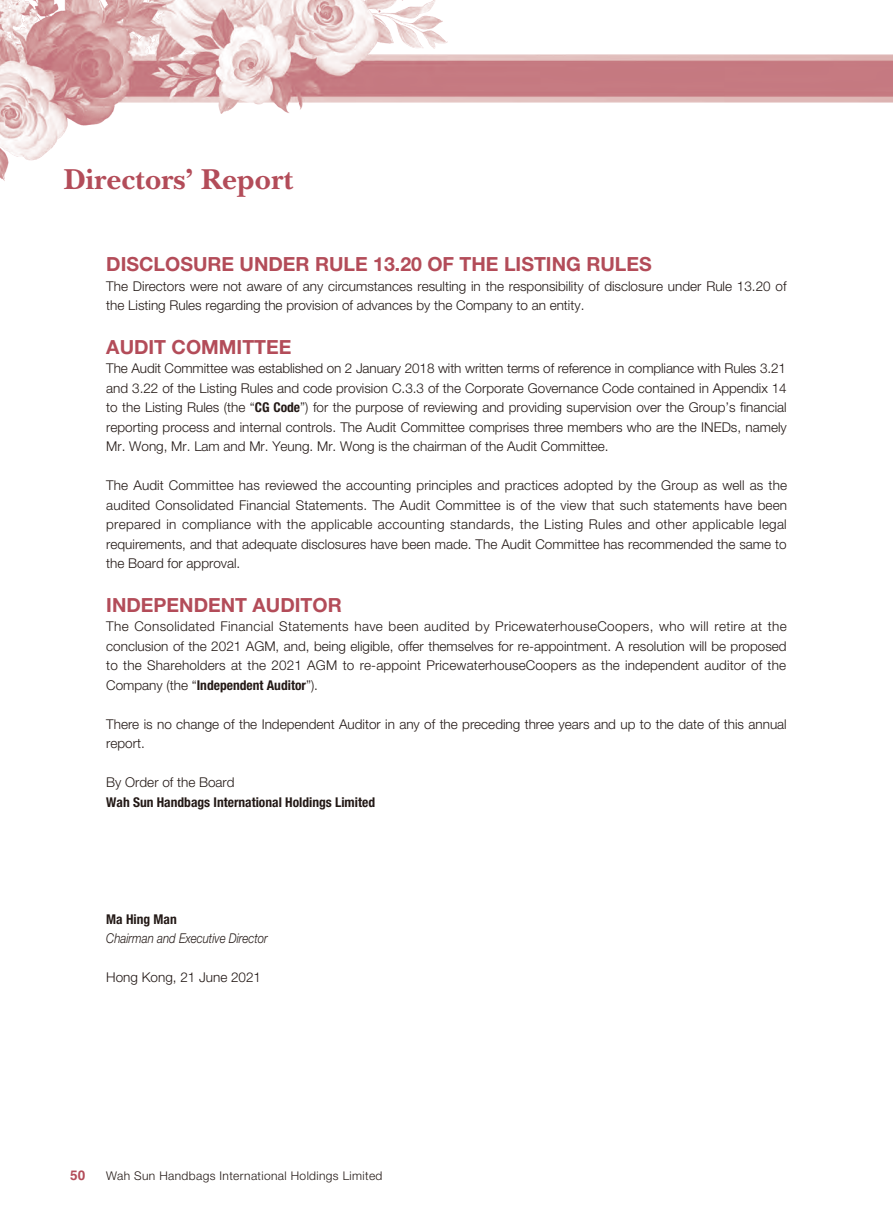
<style>
.page{position:relative;width:893px;height:1212px;background:#fff}
.page>*{position:absolute;margin:0;border:0;box-sizing:border-box;transform-origin:0 0}
.t1{font:700 30px "New Baskerville Std";color:#b34c59}
.t2{font:700 19.5px "Helvetica Neue LT Std";color:#b34c59}
.t3{font:300 13.5px/19.5px "Helvetica Neue LT Std";color:#231916;text-align:justify}
.t4{font:700 condensed 13.5px "Helvetica Neue LT Std";color:#231916}
.t5{font:italic 300 13.5px "Helvetica Neue LT Std";color:#231916;scale:.85 1}
.t6{font:700 13.5px "Helvetica LT Std";color:#b34c59}
.t7{font:300 12px "Helvetica Neue LT Std";letter-spacing:.03em;color:#231916}
.s1{font-weight:700;font-stretch:condensed}
</style>
<div class="page">
<img style="left:0;top:0;width:893px;height:181px">
<h1 class="t1" style="left:64px;top:161px;width:231px">Directors’ Report</h1>
<h2 class="t2" style="left:106px;top:252px;width:547px">DISCLOSURE UNDER RULE 13.20 OF THE LISTING RULES</h2>
<p class="t3" style="left:106px;top:276px;width:682px">The Directors were not aware of any circumstances resulting in the responsibility of disclosure under Rule 13.20 of the Listing Rules regarding the provision of advances by the Company to an entity.</p>
<h2 class="t2" style="left:106px;top:335px;width:187px">AUDIT COMMITTEE</h2>
<p class="t3" style="left:106px;top:358px;width:682px">The Audit Committee was established on 2 January 2018 with written terms of reference in compliance with Rules 3.21 and 3.22 of the Listing Rules and code provision C.3.3 of the Corporate Governance Code contained in Appendix 14 to the Listing Rules (the “<span class="s1">CG Code</span>”) for the purpose of reviewing and providing supervision over the Group’s financial reporting process and internal controls. The Audit Committee comprises three members who are the INEDs, namely Mr. Wong, Mr. Lam and Mr. Yeung. Mr. Wong is the chairman of the Audit Committee.</p>
<p class="t3" style="left:106px;top:475px;width:682px">The Audit Committee has reviewed the accounting principles and practices adopted by the Group as well as the audited Consolidated Financial Statements. The Audit Committee is of the view that such statements have been prepared in compliance with the applicable accounting standards, the Listing Rules and other applicable legal requirements, and that adequate disclosures have been made. The Audit Committee has recommended the same to the Board for approval.</p>
<h2 class="t2" style="left:106px;top:593px;width:237px">INDEPENDENT AUDITOR</h2>
<p class="t3" style="left:106px;top:616px;width:682px">The Consolidated Financial Statements have been audited by PricewaterhouseCoopers, who will retire at the conclusion of the 2021 AGM, and, being eligible, offer themselves for re-appointment. A resolution will be proposed to the Shareholders at the 2021 AGM to re-appoint PricewaterhouseCoopers as the independent auditor of the Company (the “<span class="s1">Independent Auditor</span>”).</p>
<p class="t3" style="left:106px;top:714px;width:682px">There is no change of the Independent Auditor in any of the preceding three years and up to the date of this annual report.</p>
<p class="t3" style="left:106px;top:772px;width:130px">By Order of the Board</p>
<p class="t4" style="left:106px;top:794px;width:270px">Wah Sun Handbags International Holdings Limited</p>
<p class="t4" style="left:106px;top:911px;width:72px">Ma Hing Man</p>
<p class="t5" style="left:106px;top:930px;width:192px">Chairman and Executive Director</p>
<p class="t3" style="left:106px;top:967px;width:156px">Hong Kong, 21 June 2021</p>
<p class="t6" style="left:70px;top:1167px;width:17px">50</p>
<p class="t7" style="left:106px;top:1168px;width:278px">Wah Sun Handbags International Holdings Limited</p>
</div>
